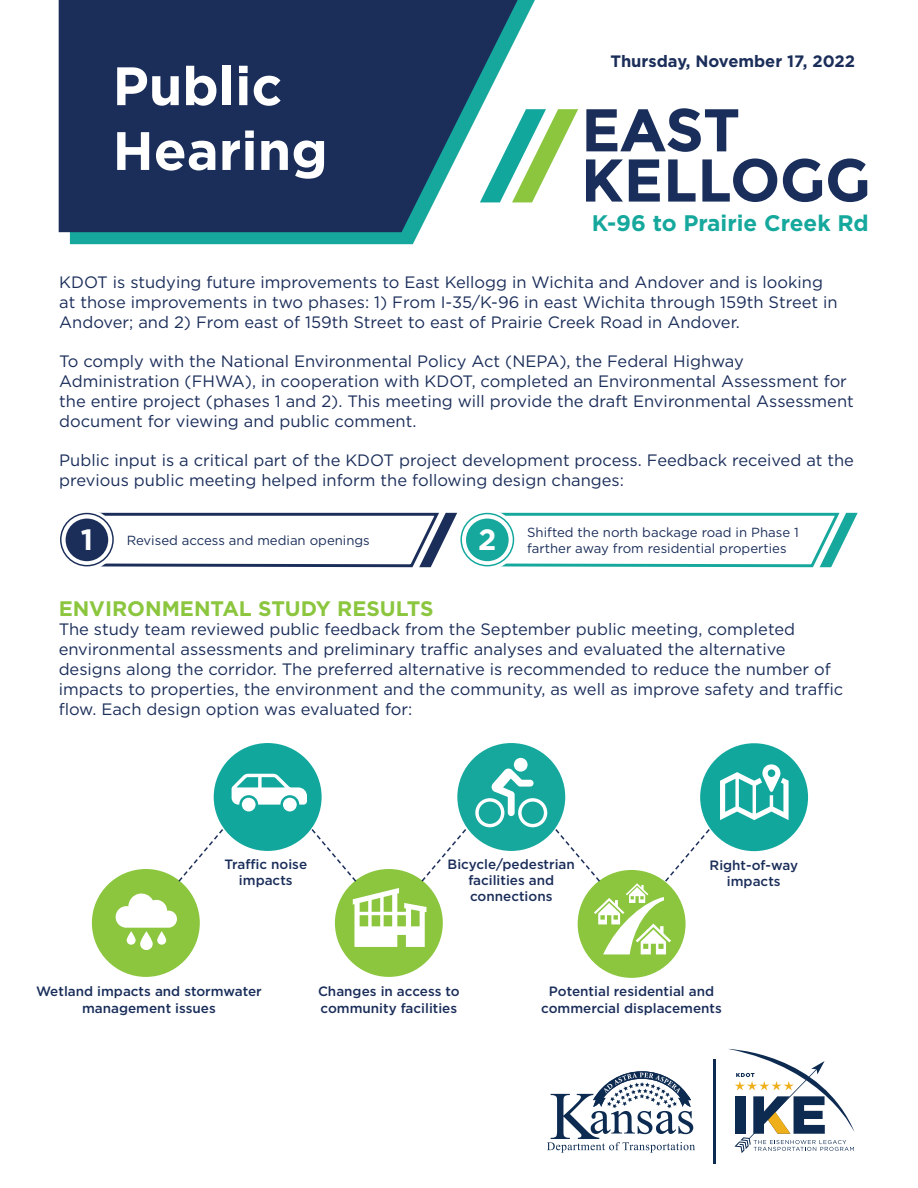
<style>
.page{position:relative;width:918px;height:1188px;background:#fff}
.page>*{position:absolute;margin:0;border:0;box-sizing:border-box;transform-origin:0 0}
.t1{font:700 54px/64.8px "Gotham";color:#fff}
.t2{font:700 22.5px "Gotham";color:#16a89d}
.t3{font:700 21px "Gotham";color:#8bc63e}
.t4{font:16.5px/19.8px "Gotham";color:#1b2e5a}
.t5{font:700 16.5px "Gotham";color:#1b2e5a}
.t6{font:500 13.5px/16.2px "Gotham";color:#1b2e5a;text-align:center}
.t7{font:500 13.5px/16.2px "Gotham";color:#192e5a;text-align:center}
.t8{font:13.2px/15.9px "Gotham";color:#1b2e5a}
.s1{font-weight:700;font-size:29.25px;color:#fff}
</style>
<div class="page">
<svg style="left:70px;top:0;width:465px;height:244px;fill:#16a89d"></svg>
<svg style="left:59px;top:0;width:459px;height:232px;background:#283f66"></svg>
<svg style="left:586px;top:108px;width:152px;height:44px"></svg>
<svg style="left:586px;top:159px;width:37px;height:43px"></svg>
<svg style="left:629px;top:159px;width:31px;height:43px"></svg>
<svg style="left:668px;top:159px;width:28px;height:43px"></svg>
<svg style="left:702px;top:158px;width:75px;height:44px"></svg>
<svg style="left:783px;top:158px;width:39px;height:44px"></svg>
<svg style="left:828px;top:158px;width:39px;height:44px"></svg>
<svg style="left:480px;top:109px;width:98px;height:93px"></svg>
<svg style="left:729px;top:1049px;width:126px;height:104px"></svg>
<svg style="left:547px;top:1071px;width:148px;height:82px"></svg>
<hr style="left:714px;top:1059px;width:2px;height:105px;background:#0d2b51">
<svg style="left:462px;top:514px;width:51px;height:52px"></svg>
<div style="left:457px;top:510px;width:60px;height:60px;border:9px solid #fff;border-radius:50%"></div>
<svg style="left:483px;top:511px;width:375px;height:58px"></svg>
<svg style="left:61px;top:514px;width:52px;height:52px"></svg>
<div style="left:57px;top:510px;width:60px;height:60px;border:9px solid #fff;border-radius:50%"></div>
<svg style="left:82px;top:511px;width:375px;height:58px"></svg>
<div style="left:214px;top:743px;width:108px;height:108px;background:#12a79d;border-radius:50%"></div>
<div style="left:92px;top:869px;width:108px;height:108px;background:#8bc63e;border-radius:50%"></div>
<div style="left:457px;top:743px;width:108px;height:108px;background:#16a89d;border-radius:50%"></div>
<div style="left:335px;top:869px;width:108px;height:108px;background:#8bc63e;border-radius:50%"></div>
<div style="left:578px;top:870px;width:108px;height:108px;background:#8bc63e;border-radius:50%"></div>
<div style="left:700px;top:743px;width:108px;height:108px;background:#12a79d;border-radius:50%"></div>
<svg style="left:177px;top:827px;width:48px;height:56px"></svg>
<svg style="left:140px;top:931px;width:13px;height:19px"></svg>
<svg style="left:157px;top:931px;width:9px;height:14px"></svg>
<svg style="left:127px;top:931px;width:9px;height:14px"></svg>
<svg style="left:115px;top:893px;width:62px;height:35px"></svg>
<svg style="left:310px;top:827px;width:158px;height:120px"></svg>
<div style="left:514px;top:758px;width:14px;height:14px;background:#fff;border-radius:50%"></div>
<svg style="left:475px;top:768px;width:72px;height:59px"></svg>
<svg style="left:720px;top:764px;width:69px;height:56px"></svg>
<svg style="left:554px;top:827px;width:157px;height:127px"></svg>
<div style="left:242px;top:798px;width:14px;height:13px;background:#fff;border-radius:50%"></div>
<div style="left:283px;top:798px;width:14px;height:13px;background:#fff;border-radius:50%"></div>
<svg style="left:232px;top:774px;width:75px;height:31px"></svg>
<h1 class="t1" style="left:113px;top:53px;width:217px">Public<br>Hearing</h1>
<p class="t5" style="left:610px;top:50px;width:246px">Thursday, November 17, 2022</p>
<h2 class="t2" style="left:592px;top:208px;width:279px">K-96 to Prairie Creek Rd</h2>
<p class="t4" style="left:59px;top:272px;width:780px">KDOT is studying future improvements to East Kellogg in Wichita and Andover and is looking at those improvements in two phases: 1) From I-35/K-96 in east Wichita through 159th Street in<br>Andover; and 2) From east of 159th Street to east of Prairie Creek Road in Andover.</p>
<p class="t4" style="left:59px;top:351px;width:796px">To comply with the National Environmental Policy Act (NEPA), the Federal Highway Administration (FHWA), in cooperation with KDOT, completed an Environmental Assessment for the entire project (phases 1 and 2). This meeting will provide the draft Environmental Assessment document for viewing and public comment.</p>
<p class="t4" style="left:59px;top:450px;width:796px">Public input is a critical part of the KDOT project development process. Feedback received at the previous public meeting helped inform the following design changes:</p>
<p class="t8" style="left:81px;top:532px;width:291px"><span class="s1">1</span> Revised access and median openings</p>
<p class="t8" style="left:478px;top:524px;width:322px;text-indent:49px">Shifted the north backage road in Phase 1<br><sup>2</sup> farther away from residential properties</p>
<p class="t3" style="left:59px;top:594px;width:376px">ENVIRONMENTAL STUDY RESULTS</p>
<p class="t4" style="left:59px;top:619px;width:786px">The study team reviewed public feedback from the September public meeting, completed environmental assessments and preliminary traffic analyses and evaluated the alternative designs along the corridor. The preferred alternative is recommended to reduce the number of impacts to properties, the environment and the community, as well as improve safety and traffic flow. Each design option was evaluated for:</p>
<p class="t6" style="left:224px;top:856px;width:84px">Traffic noise impacts</p>
<p class="t6" style="left:448px;top:856px;width:129px">Bicycle/pedestrian facilities and connections</p>
<p class="t6" style="left:710px;top:857px;width:90px">Right-of-way impacts</p>
<p class="t7" style="left:36px;top:983px;width:227px">Wetland impacts and stormwater management issues</p>
<p class="t6" style="left:318px;top:983px;width:143px;text-align:left">Changes in access to community facilities</p>
<p class="t6" style="left:541px;top:983px;width:182px">Potential residential and commercial displacements</p>
</div>
